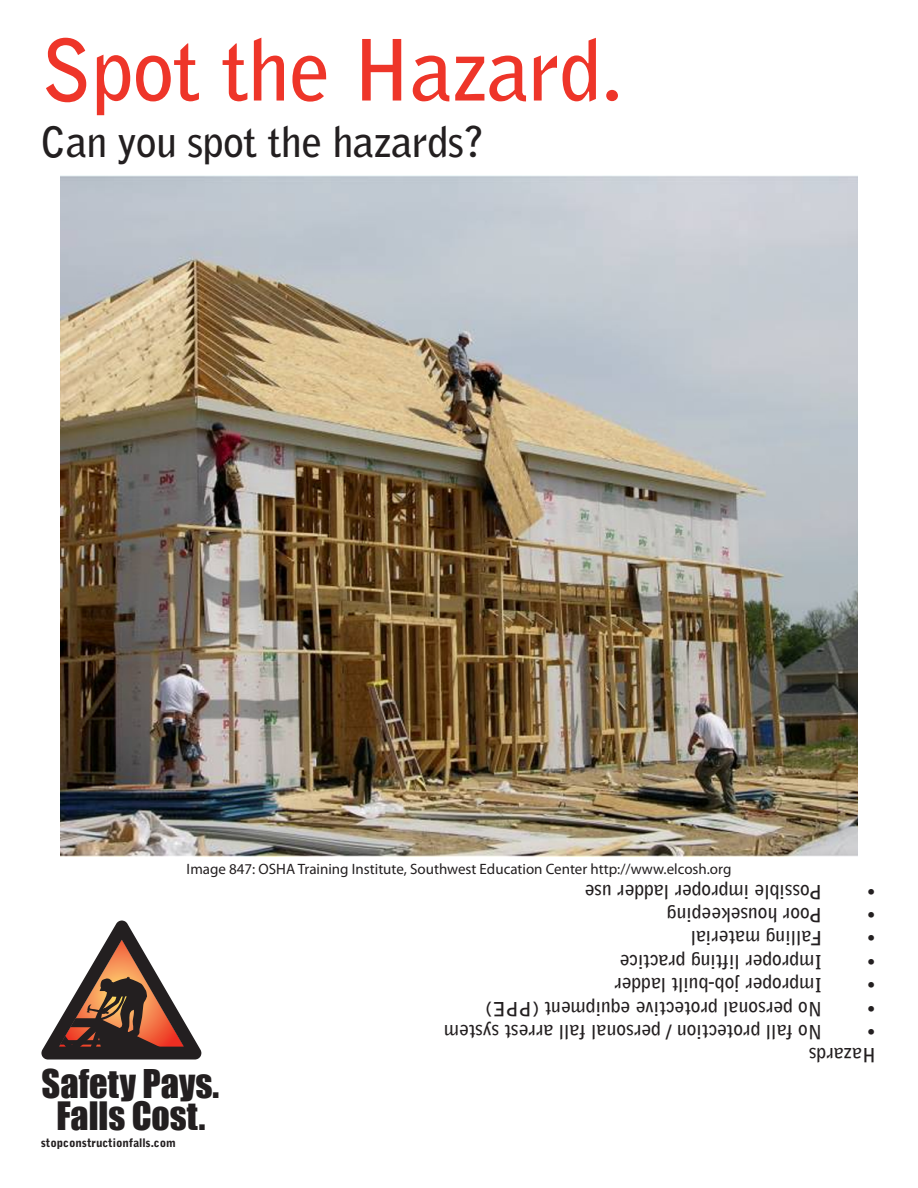
<style>
.page{position:relative;width:918px;height:1188px;background:#fff}
.page>*{position:absolute;margin:0;border:0;box-sizing:border-box;transform-origin:0 0}
.t1{font:700 83.85px "Bell Gothic Std";letter-spacing:-.015em;color:#ee3529}
.t2{font:700 42px "Bell Gothic Std";letter-spacing:-.015em;color:#231f20}
.t3{font:36.45px "Impact";color:#231f20}
.t4{font:35.85px "Impact";color:#231f20}
.t5{font:700 19.5px/23.4px "Bell Gothic Std";color:#231f20}
.t6{font:15px "Myriad Pro";color:#231f20}
.t7{font:900 11.7px "Bell Gothic Std";letter-spacing:-.005em;color:#231f20}
</style>
<div class="page">
<svg style="left:41px;top:921px;width:161px;height:139px"></svg>
<img style="left:61px;top:176px;width:796px;height:680px">
<h1 class="t1" style="left:40px;top:20px;width:584px">Spot the Hazard.</h1>
<h2 class="t2" style="left:40px;top:116px;width:445px">Can you spot the hazards?</h2>
<p class="t6" style="left:187px;top:860px;width:546px">Image 847: OSHA Training Institute, Southwest Education Center http://www.elcosh.org</p>
<p class="t5" style="left:876px;top:903px;width:293px;rotate:-180deg">• Possible improper ladder use</p>
<p class="t5" style="left:876px;top:927px;width:211px;rotate:-180deg">• Poor housekeeping</p>
<p class="t5" style="left:876px;top:950px;width:187px;rotate:-180deg">• Falling material</p>
<p class="t5" style="left:876px;top:973px;width:258px;rotate:-180deg">• Improper lifting practice</p>
<p class="t5" style="left:876px;top:997px;width:263px;rotate:-180deg">• Improper job-built ladder</p>
<p class="t5" style="left:876px;top:1020px;width:392px;rotate:-180deg">• No personal protective equipment (PPE)</p>
<h3 class="t3" style="left:42px;top:1055px;width:179px">Safety Pays.</h3>
<h3 class="t4" style="left:56px;top:1088px;width:151px">Falls Cost.</h3>
<p class="t7" style="left:41px;top:1136px;width:137px">stopconstructionfalls.com</p>
<p class="t5" style="left:822px;top:1067px;width:380px;text-indent:-54px;rotate:-180deg">Hazards<br>No fall protection / personal fall arrest system</p>
<p class="t5" style="left:876px;top:1044px;width:11px;rotate:-180deg">•</p>
</div>
